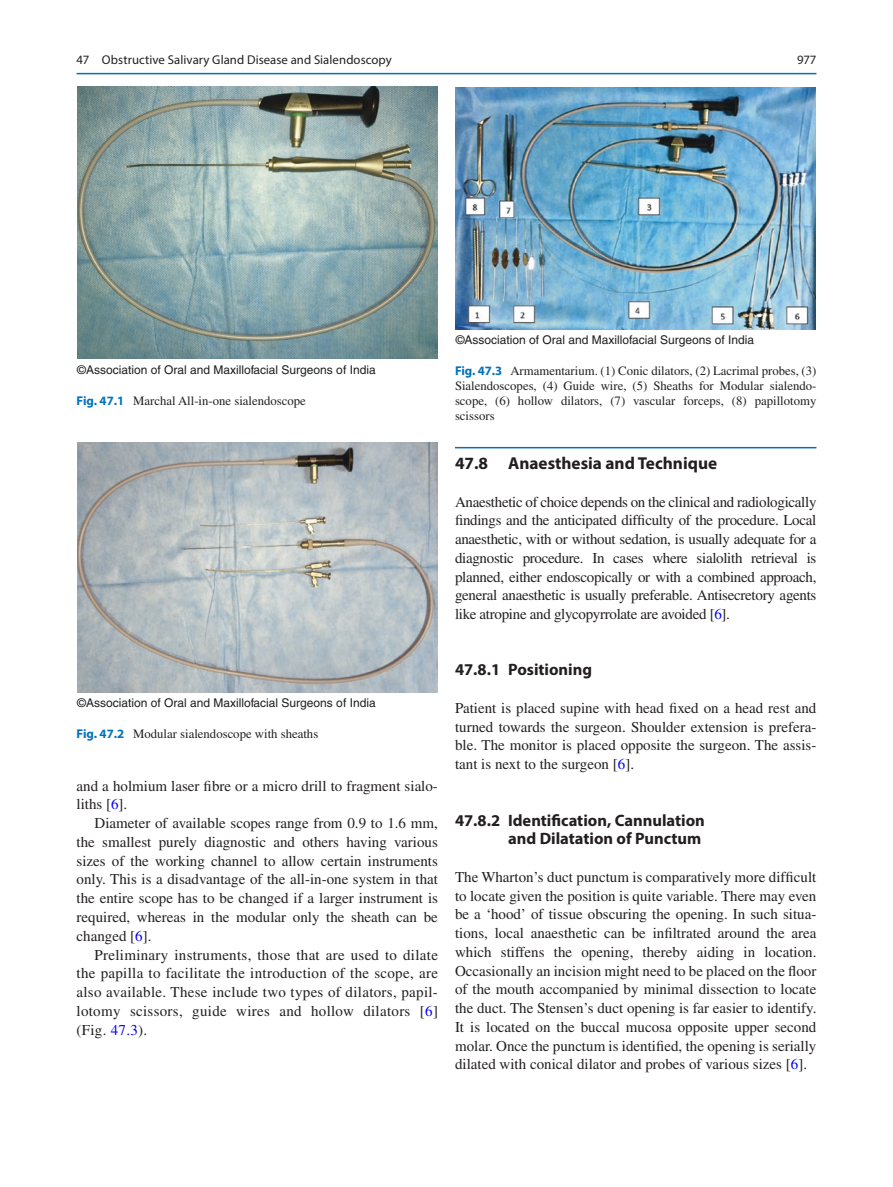
<style>
.page{position:relative;width:893px;height:1187px;background:#fff}
.page>*{position:absolute;margin:0;border:0;box-sizing:border-box;transform-origin:0 0}
.t1{font:700 17.25px "Myriad Pro";color:#231f20}
.t2{font:700 16.5px/18.8px "Myriad Pro";color:#231f20;text-align:right}
.t3{font:15px/18.8px "Times LT Std";color:#231f20;text-align:justify}
.t4{font:12.75px/15px "Times LT Std";color:#231f20;text-align:justify}
.t5{font:12.75px "Myriad Pro Regular 3";letter-spacing:.01em;color:#231f20}
.t6{font:12.75px "Myriad Pro";color:#231f20}
.t7{font:12px "Helvetica";color:#1d1e1f}
.s1{font-family:"Myriad Pro";font-weight:700;color:#0073bc}
.s2{color:#00f}
</style>
<div class="page">
<hr style="left:455px;top:447px;width:361px;height:1px;background:#0073bc">
<img style="left:77px;top:87px;width:360px;height:272px">
<img style="left:77px;top:442px;width:360px;height:250px">
<img style="left:455px;top:88px;width:361px;height:241px">
<hr style="left:77px;top:73px;width:739px;height:1px;background:#0073bc">
<p class="t5" style="left:77px;top:52px;width:317px">47 Obstructive Salivary Gland Disease and Sialendoscopy</p>
<p class="t6" style="left:797px;top:52px;width:21px">977</p>
<p class="t7" style="left:77px;top:362px;width:300px">©Association of Oral and Maxillofacial Surgeons of India</p>
<p class="t4" style="left:77px;top:393px;width:231px"><span class="s1">Fig. 47.1</span> Marchal All-in-one sialendoscope</p>
<p class="t7" style="left:77px;top:695px;width:300px">©Association of Oral and Maxillofacial Surgeons of India</p>
<p class="t4" style="left:77px;top:726px;width:243px"><span class="s1">Fig. 47.2</span> Modular sialendoscope with sheaths</p>
<p class="t3" style="left:77px;top:776px;width:363px">and a holmium laser fibre or a micro drill to fragment sialo&shy;liths [<span class="s2">6</span>].</p>
<p class="t3" style="left:77px;top:813px;width:363px;text-indent:18px">Diameter of available scopes range from 0.9 to 1.6 mm, the smallest purely diagnostic and others having various sizes of the working channel to allow certain instruments only. This is a disadvantage of the all-in-one system in that the entire scope has to be changed if a larger instrument is required, whereas in the modular only the sheath can be changed [<span class="s2">6</span>].</p>
<p class="t3" style="left:77px;top:944px;width:363px;text-indent:18px">Preliminary instruments, those that are used to dilate the papilla to facilitate the introduction of the scope, are also available. These include two types of dilators, papil&shy;lotomy scissors, guide wires and hollow dilators [<span class="s2">6</span>] (Fig. <span class="s2">47.3</span>).</p>
<p class="t7" style="left:456px;top:332px;width:300px">©Association of Oral and Maxillofacial Surgeons of India</p>
<p class="t4" style="left:455px;top:363px;width:363px"><span class="s1">Fig. 47.3</span> Armamentarium. (1) Conic dilators, (2) Lacrimal probes, (3)<br>Sialendoscopes, (4) Guide wire, (5) Sheaths for Modular sialendo&shy;scope, (6) hollow dilators, (7) vascular forceps, (8) papillotomy scissors</p>
<p class="t1" style="left:455px;top:452px;width:264px">47.8 Anaesthesia and Technique</p>
<p class="t3" style="left:455px;top:492px;width:363px">Anaesthetic of choice depends on the clinical and radiologically findings and the anticipated difficulty of the procedure. Local anaesthetic, with or without sedation, is usually adequate for a diagnostic procedure. In cases where sialolith retrieval is planned, either endoscopically or with a combined approach, general anaesthetic is usually preferable. Antisecretory agents like atropine and glycopyrrolate are avoided [<span class="s2">6</span>].</p>
<p class="t2" style="left:455px;top:660px;width:139px">47.8.1 Positioning</p>
<p class="t3" style="left:455px;top:698px;width:363px">Patient is placed supine with head fixed on a head rest and turned towards the surgeon. Shoulder extension is prefera&shy;ble. The monitor is placed opposite the surgeon. The assis&shy;tant is next to the surgeon [<span class="s2">6</span>].</p>
<p class="t2" style="left:455px;top:810px;width:251px">47.8.2 Identification, Cannulation and Dilatation of Punctum</p>
<p class="t3" style="left:455px;top:867px;width:363px">The Wharton’s duct punctum is comparatively more difficult to locate given the position is quite variable. There may even be a ‘hood’ of tissue obscuring the opening. In such situa&shy;tions, local anaesthetic can be infiltrated around the area which stiffens the opening, thereby aiding in location.<br>Occasionally an incision might need to be placed on the floor of the mouth accompanied by minimal dissection to locate the duct. The Stensen’s duct opening is far easier to identify.<br>It is located on the buccal mucosa opposite upper second molar. Once the punctum is identified, the opening is serially dilated with conical dilator and probes of various sizes [<span class="s2">6</span>].</p>
</div>
